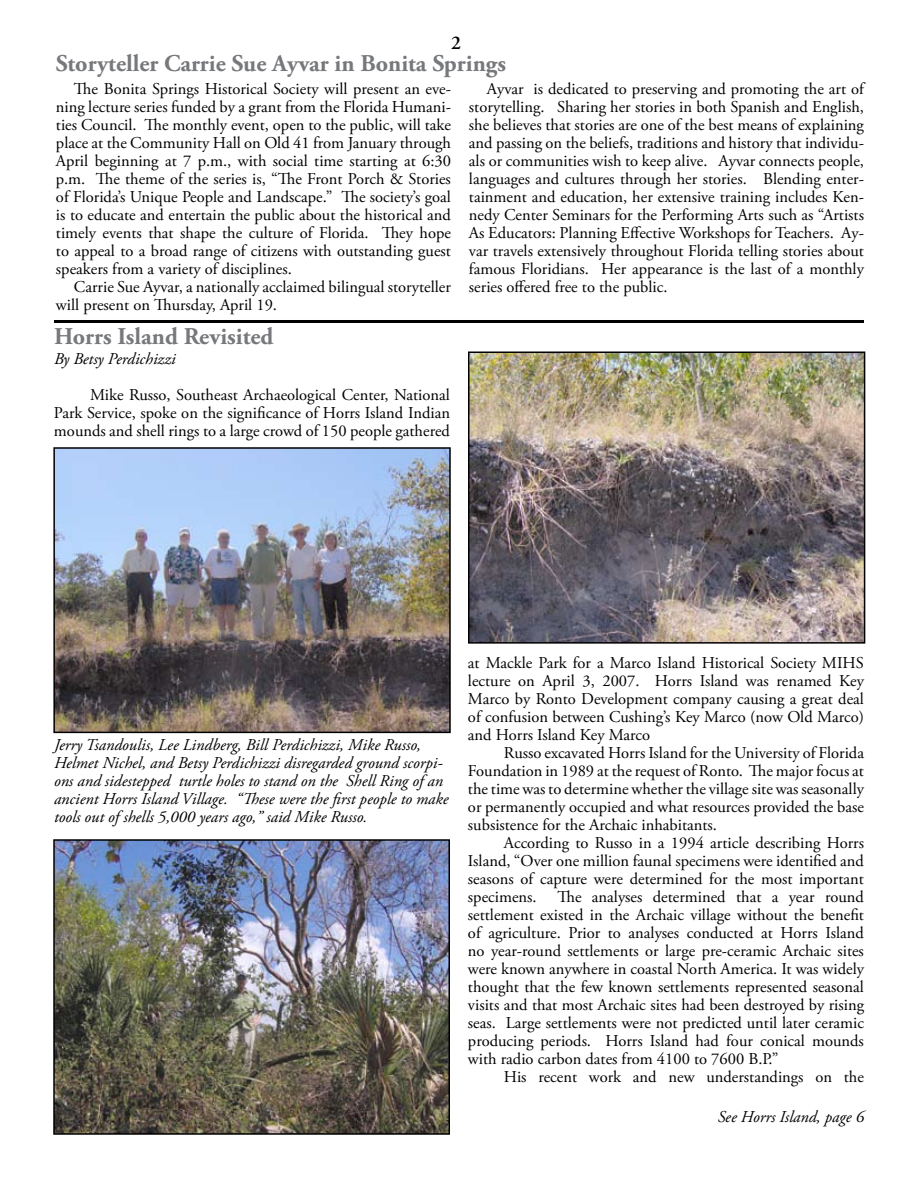
<style>
.page{position:relative;width:918px;height:1188px;background:#fff}
.page>*{position:absolute;margin:0;border:0;box-sizing:border-box;transform-origin:0 0}
.t1{font:700 24px "Adobe Garamond Pro";color:#76787b}
.t2{font:600 19.5px "Adobe Garamond Pro";color:#000}
.t3{font:16.5px/18px "Adobe Garamond Pro";color:#000;text-align:justify}
.t4{font:italic 16.5px/18px "Adobe Garamond Pro";color:#000}
</style>
<div class="page">
<img style="left:56px;top:842px;width:391px;height:290px">
<div style="left:53px;top:839px;width:397px;height:296px;border:2px solid #000"></div>
<img style="left:56px;top:450px;width:392px;height:280px">
<div style="left:53px;top:447px;width:398px;height:286px;border:2px solid #000"></div>
<hr style="left:54px;top:320px;width:810px;height:3px;background:#000">
<img style="left:471px;top:354px;width:391px;height:287px">
<div style="left:468px;top:351px;width:397px;height:293px;border:2px solid #000"></div>
<p class="t2" style="left:451px;top:31px;width:11px">2</p>
<h1 class="t1" style="left:56px;top:50px;width:452px">Storyteller Carrie Sue Ayvar in Bonita Springs</h1>
<p class="t3" style="left:56px;top:81px;width:397px;text-indent:18px">The Bonita Springs Historical Society will present an eve&shy;ning lecture series funded by a grant from the Florida Humani&shy;ties Council. The monthly event, open to the public, will take place at the Community Hall on Old 41 from January through April beginning at 7 p.m., with social time starting at 6:30 p.m. The theme of the series is, “The Front Porch &amp; Stories of Florida’s Unique People and Landscape.” The society’s goal is to educate and entertain the public about the historical and timely events that shape the culture of Florida. They hope to appeal to a broad range of citizens with outstanding guest speakers from a variety of disciplines.</p>
<p class="t3" style="left:56px;top:279px;width:396px;text-indent:18px">Carrie Sue Ayvar, a nationally acclaimed bilingual storyteller will present on Thursday, April 19.</p>
<h1 class="t1" style="left:54px;top:322px;width:221px">Horrs Island Revisited</h1>
<p class="t4" style="left:54px;top:350px;width:123px">By Betsy Perdichizzi</p>
<p class="t3" style="left:54px;top:386px;width:398px;text-indent:36px">Mike Russo, Southeast Archaeological Center, National Park Service, spoke on the significance of Horrs Island Indian mounds and shell rings to a large crowd of 150 people gathered</p>
<p class="t3" style="left:469px;top:81px;width:397px;text-indent:18px">Ayvar is dedicated to preserving and promoting the art of storytelling. Sharing her stories in both Spanish and English, she believes that stories are one of the best means of explaining and passing on the beliefs, traditions and history that individu&shy;als or communities wish to keep alive. Ayvar connects people, languages and cultures through her stories. Blending enter&shy;tainment and education, her extensive training includes Ken&shy;nedy Center Seminars for the Performing Arts such as “Artists As Educators: Planning Effective Workshops for Teachers. Ay&shy;var travels extensively throughout Florida telling stories about famous Floridians. Her appearance is the last of a monthly series offered free to the public.</p>
<p class="t4" style="left:54px;top:736px;width:396px">Jerry Tsandoulis, Lee Lindberg, Bill Perdichizzi, Mike Russo, Helmet Nichel, and Betsy Perdichizzi disregarded ground scorpi&shy;ons and sidestepped turtle holes to stand on the Shell Ring of an ancient Horrs Island Village. “These were the first people to make tools out of shells 5,000 years ago,” said Mike Russo.</p>
<p class="t3" style="left:468px;top:654px;width:398px">at Mackle Park for a Marco Island Historical Society MIHS lecture on April 3, 2007. Horrs Island was renamed Key Marco by Ronto Development company causing a great deal of confusion between Cushing’s Key Marco (now Old Marco) and Horrs Island Key Marco</p>
<p class="t3" style="left:468px;top:744px;width:398px;text-indent:36px">Russo excavated Horrs Island for the University of Florida Foundation in 1989 at the request of Ronto. The major focus at the time was to determine whether the village site was seasonally or permanently occupied and what resources provided the base subsistence for the Archaic inhabitants.</p>
<p class="t3" style="left:468px;top:834px;width:398px;text-indent:36px">According to Russo in a 1994 article describing Horrs Island, “Over one million faunal specimens were identified and seasons of capture were determined for the most important specimens.</p>
<p class="t3" style="left:468px;top:888px;width:398px;text-indent:89px">The analyses determined that a year round settlement existed in the Archaic village without the benefit of agriculture. Prior to analyses conducted at Horrs Island no year-round settlements or large pre-ceramic Archaic sites were known anywhere in coastal North America. It was widely thought that the few known settlements represented seasonal visits and that most Archaic sites had been destroyed by rising seas. Large settlements were not predicted until later ceramic producing periods. Horrs Island had four conical mounds with radio carbon dates from 4100 to 7600 B.P.”</p>
<p class="t3" style="left:504px;top:1068px;width:362px">His recent work and new understandings on the</p>
<p class="t4" style="left:718px;top:1108px;width:148px">See Horrs Island, page 6</p>
</div>
